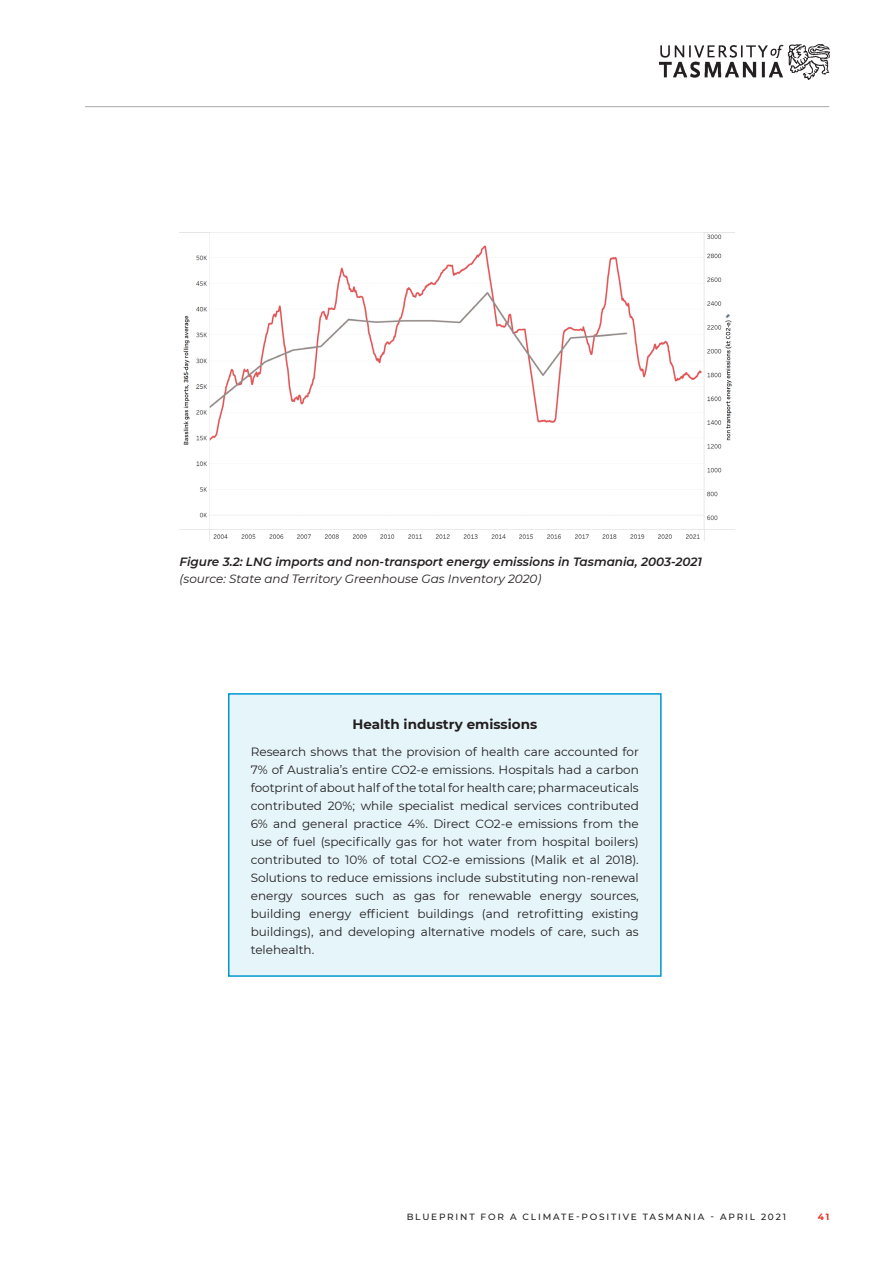
<style>
.page{position:relative;width:893px;height:1263px;background:#fff}
.page>*{position:absolute;margin:0;border:0;box-sizing:border-box;transform-origin:0 0}
.t1{font:700 13.5px "Montserrat";color:#231f20}
.t2{font:12px/18px "Montserrat";color:#231f20;text-align:justify}
.t3{font:italic 600 12px/16.5px "Montserrat";color:#231f20}
.t4{font:500 9px "Montserrat";letter-spacing:.2em;color:#231f20}
.t5{font:700 9px "Montserrat";color:#ee2e22}
.s1{font-weight:400}
</style>
<div class="page">
<div style="left:229px;top:694px;width:432px;height:282px;background:#e5f5fa"></div>
<div style="left:228px;top:693px;width:434px;height:284px;border:2px solid #0097cf"></div>
<img style="left:180px;top:232px;width:555px;height:309px">
<hr style="left:85px;top:106px;width:744px;height:1px;background:#a8a9ad">
<img style="left:659px;top:44px;width:170px;height:36px">
<h4 class="t3" style="left:180px;top:553px;width:524px">Figure 3.2: LNG imports and non-transport energy emissions in Tasmania, 2003-2021 <span class="s1">(source: State and Territory Greenhouse Gas Inventory 2020)</span></h4>
<p class="t1" style="left:352px;top:714px;width:186px">Health industry emissions</p>
<p class="t2" style="left:251px;top:742px;width:390px">Research shows that the provision of health care accounted for 7% of Australia’s entire CO2-e emissions. Hospitals had a carbon footprint of about half of the total for health care; pharmaceuticals contributed 20%; while specialist medical services contributed 6% and general practice 4%. Direct CO2-e emissions from the use of fuel (specifically gas for hot water from hospital boilers) contributed to 10% of total CO2-e emissions (Malik et al 2018).<br>Solutions to reduce emissions include substituting non-renewal energy sources such as gas for renewable energy sources, building energy efficient buildings (and retrofitting existing buildings), and developing alternative models of care, such as telehealth.</p>
<p class="t4" style="left:407px;top:1211px;width:381px">BLUEPRINT FOR A CLIMATE-POSITIVE TASMANIA - APRIL 2021</p>
<p class="t5" style="left:818px;top:1211px;width:13px">41</p>
</div>
